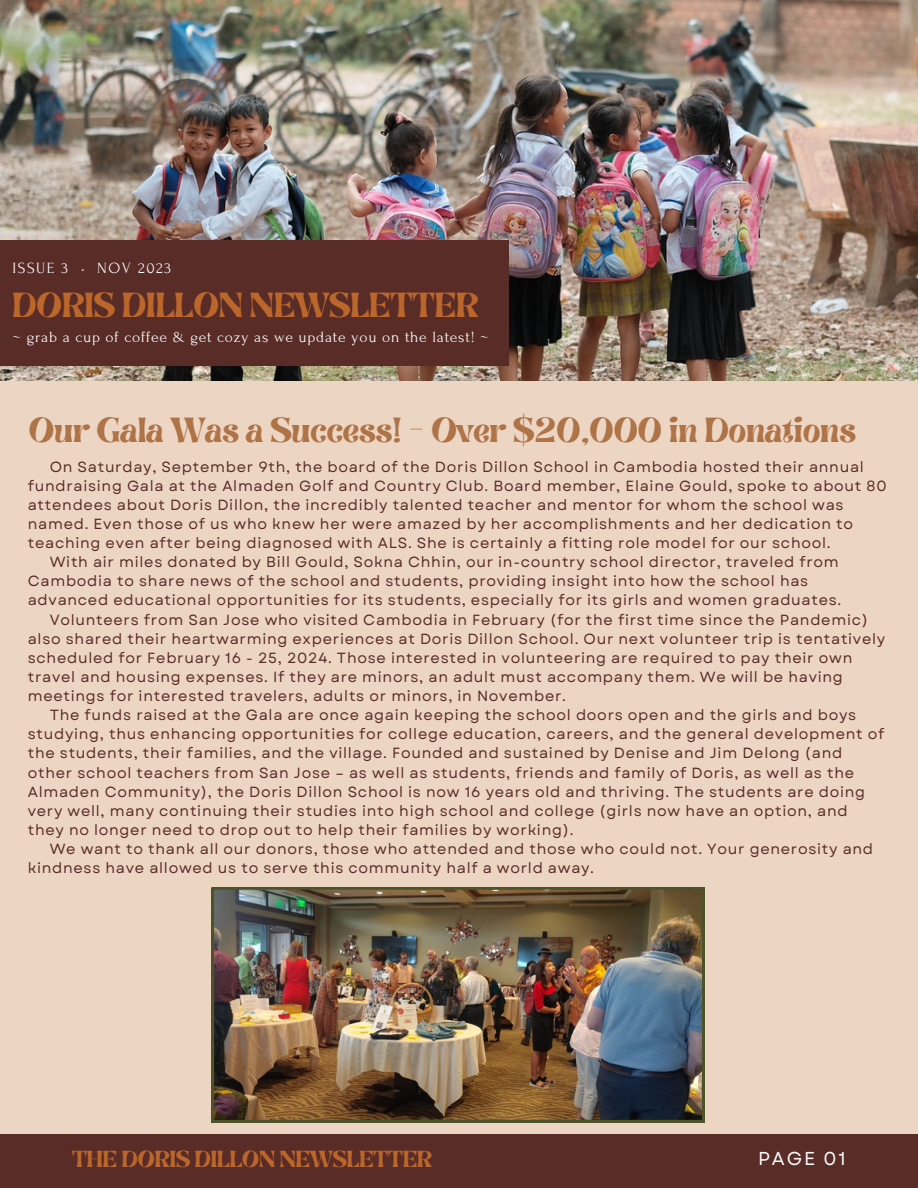
<style>
.page{position:relative;width:918px;height:1188px;background:#edd5c3}
.page>*{position:absolute;margin:0;border:0;box-sizing:border-box;transform-origin:0 0}
.t1{font:28.05px "Brasika Display";color:#ae7448}
.t2{font:28.05px "Brasika Display";color:#bb662a}
.t3{font:18.75px "Brasika Display";color:#bb662a}
.t4{font:18.75px "Garet";letter-spacing:.1em;color:#fafafa}
.t5{font:15.6px "Forum";letter-spacing:.05em;color:#fafafa}
.t6{font:15.6px "Forum";letter-spacing:.1em;color:#fafafa}
.t7{font:14.7px/19.2px "Garet";letter-spacing:.05em;color:#592c27}
</style>
<div class="page">
<img style="left:0;top:0;width:918px;height:380px">
<div style="left:0;top:240px;width:508px;height:126px;background:#592c27"></div>
<div style="left:0;top:1134px;width:918px;height:54px;background:#592c27"></div>
<img style="left:212px;top:887px;width:492px;height:235px">
<p class="t6" style="left:12px;top:259px;width:160px">ISSUE 3 • NOV 2023</p>
<p class="t2" style="left:12px;top:283px;width:468px">DORIS DILLON NEWSLETTER</p>
<p class="t5" style="left:12px;top:329px;width:478px">~ grab a cup of coffee &amp; get cozy as we update you on the latest! ~</p>
<p class="t1" style="left:29px;top:408px;width:829px">Our Gala Was a Success! - Over $20,000 in Donations</p>
<p class="t7" style="left:28px;top:457px;width:860px;text-indent:22px">On Saturday, September 9th, the board of the Doris Dillon School in Cambodia hosted their annual fundraising Gala at the Almaden Golf and Country Club. Board member, Elaine Gould, spoke to about 80 attendees about Doris Dillon, the incredibly talented teacher and mentor for whom the school was named. Even those of us who knew her were amazed by her accomplishments and her dedication to teaching even after being diagnosed with ALS. She is certainly a fitting role model for our school.</p>
<p class="t7" style="left:28px;top:553px;width:815px;text-indent:22px">With air miles donated by Bill Gould, Sokna Chhin, our in-country school director, traveled from<br>Cambodia to share news of the school and students, providing insight into how the school has advanced educational opportunities for its students, especially for its girls and women graduates.</p>
<p class="t7" style="left:28px;top:610px;width:859px;text-indent:22px">Volunteers from San Jose who visited Cambodia in February (for the first time since the Pandemic) also shared their heartwarming experiences at Doris Dillon School. Our next volunteer trip is tentatively scheduled for February 16 - 25, 2024. Those interested in volunteering are required to pay their own travel and housing expenses. If they are minors, an adult must accompany them. We will be having meetings for interested travelers, adults or minors, in November.</p>
<p class="t7" style="left:28px;top:706px;width:858px;text-indent:22px">The funds raised at the Gala are once again keeping the school doors open and the girls and boys studying, thus enhancing opportunities for college education, careers, and the general development of the students, their families, and the village. Founded and sustained by Denise and Jim Delong (and other school teachers from San Jose – as well as students, friends and family of Doris, as well as the Almaden Community), the Doris Dillon School is now 16 years old and thriving. The students are doing very well, many continuing their studies into high school and college (girls now have an option, and they no longer need to drop out to help their families by working).</p>
<p class="t7" style="left:28px;top:839px;width:847px;text-indent:22px">We want to thank all our donors, those who attended and those who could not. Your generosity and kindness have allowed us to serve this community half a world away.</p>
<p class="t3" style="left:72px;top:1144px;width:361px">THE DORIS DILLON NEWSLETTER</p>
<p class="t4" style="left:758px;top:1144px;width:89px">PAGE 01</p>
</div>
